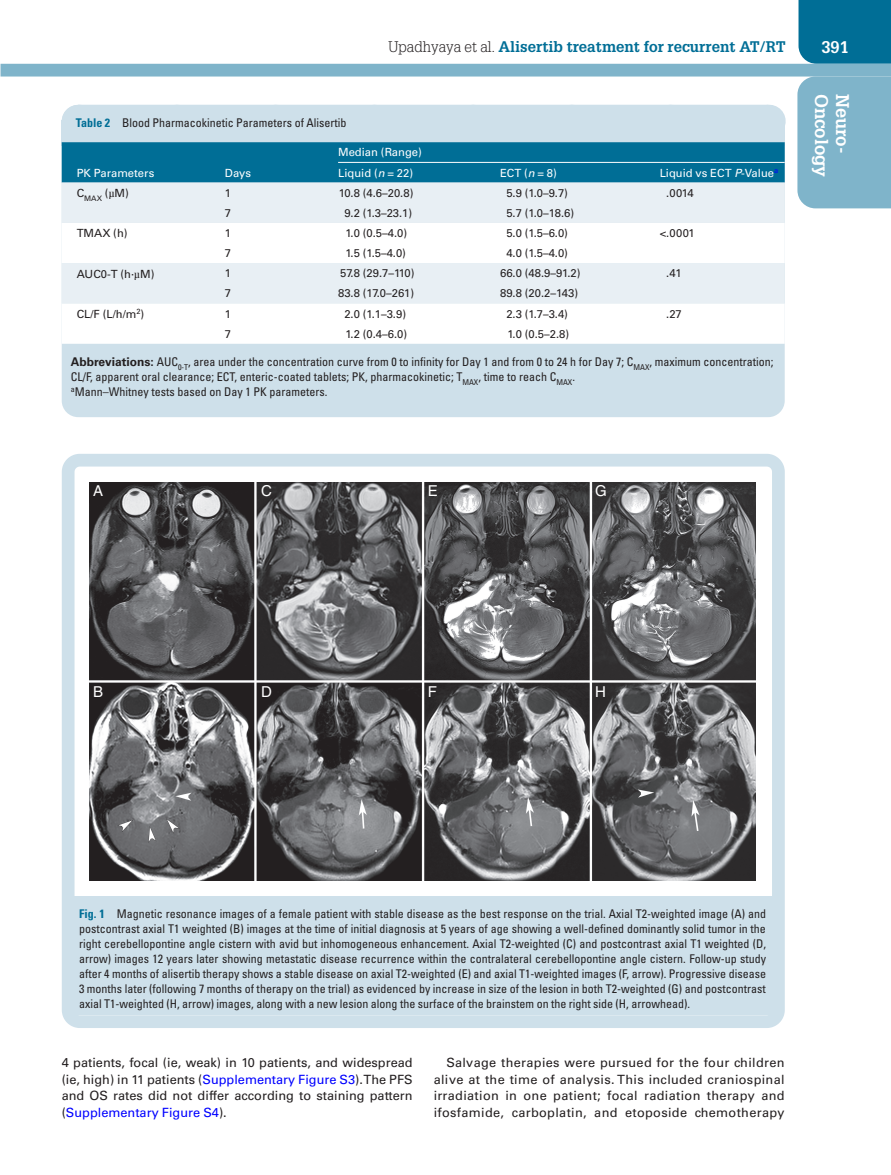
<style>
.page{position:relative;width:891px;height:1175px;background:#fff}
.page>*{position:absolute;margin:0;border:0;box-sizing:border-box;transform-origin:0 0}
.t1{font:700 18px "Glypha LT Std";color:#fff}
.t2{font:700 16.5px "Glypha LT Std";color:#fff}
.t3{font:700 15px "Glypha LT Std";color:#006e96}
.t4{font:15px "Helvetica";color:#fff}
.t5{font:12.75px/16.5px "Univers LT Std";color:#231f20;text-align:justify}
.t6{font:condensed 12px/15px "Univers LT Std";color:#231f20;text-align:justify}
.t7{font:11.25px "Univers LT Std";color:#231f20}
.t8{font:11.25px "Univers LT Std";color:#fff}
.s1{font-weight:300;color:#231f20}
.s2{font-weight:700;color:#006e96}
.s3{font-style:italic}
.s4{font-family:"Gandhari Unicode"}
.s5{font-weight:700;font-stretch:normal}
.s6{color:#00f}
</style>
<div class="page">
<div style="left:799px;top:0;width:92px;height:64px;background:#006e96"></div>
<div style="left:1px;top:64px;width:890px;height:12px;background:#7fb4ca"></div>
<div style="left:797px;top:76px;width:94px;height:132px;background:#7fb4ca"></div>
<div style="left:70px;top:896px;width:707px;height:119px;background:#cee0ea"></div>
<img style="left:90px;top:482px;width:666px;height:398px">
<div style="left:62px;top:454px;width:723px;height:574px;border:13px solid #cee0ea;border-radius:12px"></div>
<div style="left:62px;top:105px;width:723px;height:312px;background:#cee0ea;border-radius:16px"></div>
<svg style="left:62px;top:105px;width:723px;height:77px"></svg>
<div style="left:62px;top:182px;width:723px;height:41px;background:#e8eff4"></div>
<svg style="left:62px;top:223px;width:723px;height:121px;background:#f7f9fb"></svg>
<hr style="left:338px;top:162px;width:447px;height:1px;background:#fff">
<p class="t3" style="left:389px;top:37px;width:399px"><span class="s1">Upadhyaya et al.</span> Alisertib treatment for recurrent AT/RT</p>
<h2 class="t2" style="left:821px;top:37px;width:29px">391</h2>
<h1 class="t1" style="left:833px;top:94px;width:85px;rotate:90deg">Oncology</h1>
<h1 class="t1" style="left:854px;top:94px;width:61px;rotate:90deg">Neuro-</h1>
<p class="t6" style="left:76px;top:115px;width:272px"><span class="s2">Table 2</span> Blood Pharmacokinetic Parameters of Alisertib</p>
<p class="t8" style="left:338px;top:146px;width:85px">Median (Range)</p>
<p class="t8" style="left:77px;top:166px;width:79px">PK Parameters</p>
<p class="t8" style="left:225px;top:166px;width:28px">Days</p>
<p class="t8" style="left:338px;top:166px;width:77px">Liquid (<span class="s3">n</span> = 22)</p>
<p class="t8" style="left:500px;top:166px;width:58px">ECT (<span class="s3">n</span> = 8)</p>
<p class="t8" style="left:660px;top:166px;width:120px">Liquid vs ECT <span class="s3">P</span>-Value<sup>a</sup></p>
<p class="t7" style="left:77px;top:187px;width:54px">C<sub>MAX</sub> (<span class="s4">µ</span>M)</p>
<p class="t7" style="left:225px;top:186px;width:8px">1</p>
<p class="t7" style="left:339px;top:186px;width:76px">10.8 (4.6–20.8)</p>
<p class="t7" style="left:506px;top:186px;width:63px">5.9 (1.0–9.7)</p>
<p class="t7" style="left:666px;top:186px;width:29px">.0014</p>
<p class="t7" style="left:225px;top:206px;width:8px">7</p>
<p class="t7" style="left:344px;top:206px;width:69px">9.2 (1.3–23.1)</p>
<p class="t7" style="left:506px;top:206px;width:69px">5.7 (1.0–18.6)</p>
<p class="t7" style="left:77px;top:226px;width:52px">TMAX (h)</p>
<p class="t7" style="left:225px;top:226px;width:8px">1</p>
<p class="t7" style="left:345px;top:226px;width:63px">1.0 (0.5–4.0)</p>
<p class="t7" style="left:506px;top:226px;width:63px">5.0 (1.5–6.0)</p>
<p class="t7" style="left:660px;top:226px;width:36px">&lt;.0001</p>
<p class="t7" style="left:225px;top:246px;width:8px">7</p>
<p class="t7" style="left:345px;top:246px;width:62px">1.5 (1.5–4.0)</p>
<p class="t7" style="left:506px;top:246px;width:63px">4.0 (1.5–4.0)</p>
<p class="t7" style="left:77px;top:267px;width:79px">AUC0-T (h·<span class="s4">µ</span>M)</p>
<p class="t7" style="left:225px;top:267px;width:8px">1</p>
<p class="t7" style="left:340px;top:267px;width:76px">57.8 (29.7–110)</p>
<p class="t7" style="left:500px;top:267px;width:82px">66.0 (48.9–91.2)</p>
<p class="t7" style="left:666px;top:267px;width:17px">.41</p>
<p class="t7" style="left:225px;top:287px;width:8px">7</p>
<p class="t7" style="left:338px;top:287px;width:78px">83.8 (17.0–261)</p>
<p class="t7" style="left:500px;top:287px;width:80px">89.8 (20.2–143)</p>
<p class="t7" style="left:77px;top:307px;width:69px">CL/F (L/h/m<sup>2</sup>)</p>
<p class="t7" style="left:225px;top:307px;width:8px">1</p>
<p class="t7" style="left:344px;top:307px;width:63px">2.0 (1.1–3.9)</p>
<p class="t7" style="left:506px;top:307px;width:63px">2.3 (1.7–3.4)</p>
<p class="t7" style="left:666px;top:307px;width:17px">.27</p>
<p class="t7" style="left:225px;top:327px;width:8px">7</p>
<p class="t7" style="left:345px;top:327px;width:63px">1.2 (0.4–6.0)</p>
<p class="t7" style="left:507px;top:327px;width:63px">1.0 (0.5–2.8)</p>
<p class="t6" style="left:71px;top:353px;width:704px;text-align:left"><span class="s5">Abbreviations:</span> AUC<sub>0-T</sub>, area under the concentration curve from 0 to infinity for Day 1 and from 0 to 24 h for Day 7; C<sub>MAX</sub>, maximum concentration;<br>CL/F, apparent oral clearance; ECT, enteric-coated tablets; PK, pharmacokinetic; T<sub>MAX</sub>, time to reach C<sub>MAX</sub>.<br><sup>a</sup>Mann–Whitney tests based on Day 1 PK parameters.</p>
<p class="t4" style="left:93px;top:482px;width:12px">A</p>
<p class="t4" style="left:261px;top:482px;width:12px">C</p>
<p class="t4" style="left:428px;top:482px;width:12px">E</p>
<p class="t4" style="left:595px;top:482px;width:13px">G</p>
<p class="t4" style="left:93px;top:683px;width:12px">B</p>
<p class="t4" style="left:261px;top:683px;width:12px">D</p>
<p class="t4" style="left:428px;top:683px;width:11px">F</p>
<p class="t4" style="left:595px;top:683px;width:12px">H</p>
<p class="t6" style="left:79px;top:905px;width:689px"><span class="s2">Fig. 1</span> Magnetic resonance images of a female patient with stable disease as the best response on the trial. Axial T2-weighted image (A) and postcontrast axial T1 weighted (B) images at the time of initial diagnosis at 5 years of age showing a well-defined dominantly solid tumor in the right cerebellopontine angle cistern with avid but inhomogeneous enhancement. Axial T2-weighted (C) and postcontrast axial T1 weighted (D, arrow) images 12 years later showing metastatic disease recurrence within the contralateral cerebellopontine angle cistern. Follow-up study after 4 months of alisertib therapy shows a stable disease on axial T2-weighted (E) and axial T1-weighted images (F, arrow). Progressive disease 3 months later (following 7 months of therapy on the trial) as evidenced by increase in size of the lesion in both T2-weighted (G) and postcontrast axial T1-weighted (H, arrow) images, along with a new lesion along the surface of the brainstem on the right side (H, arrowhead).</p>
<p class="t5" style="left:62px;top:1054px;width:353px">4 patients, focal (ie, weak) in 10 patients, and widespread (ie, high) in 11 patients (<span class="s6">Supplementary Figure S3</span>). The PFS and OS rates did not differ according to staining pattern (<span class="s6">Supplementary Figure S4</span>).</p>
<p class="t5" style="left:434px;top:1054px;width:353px;text-indent:13px">Salvage therapies were pursued for the four children alive at the time of analysis. This included craniospinal irradiation in one patient; focal radiation therapy and ifosfamide, carboplatin, and etoposide chemotherapy</p>
</div>
